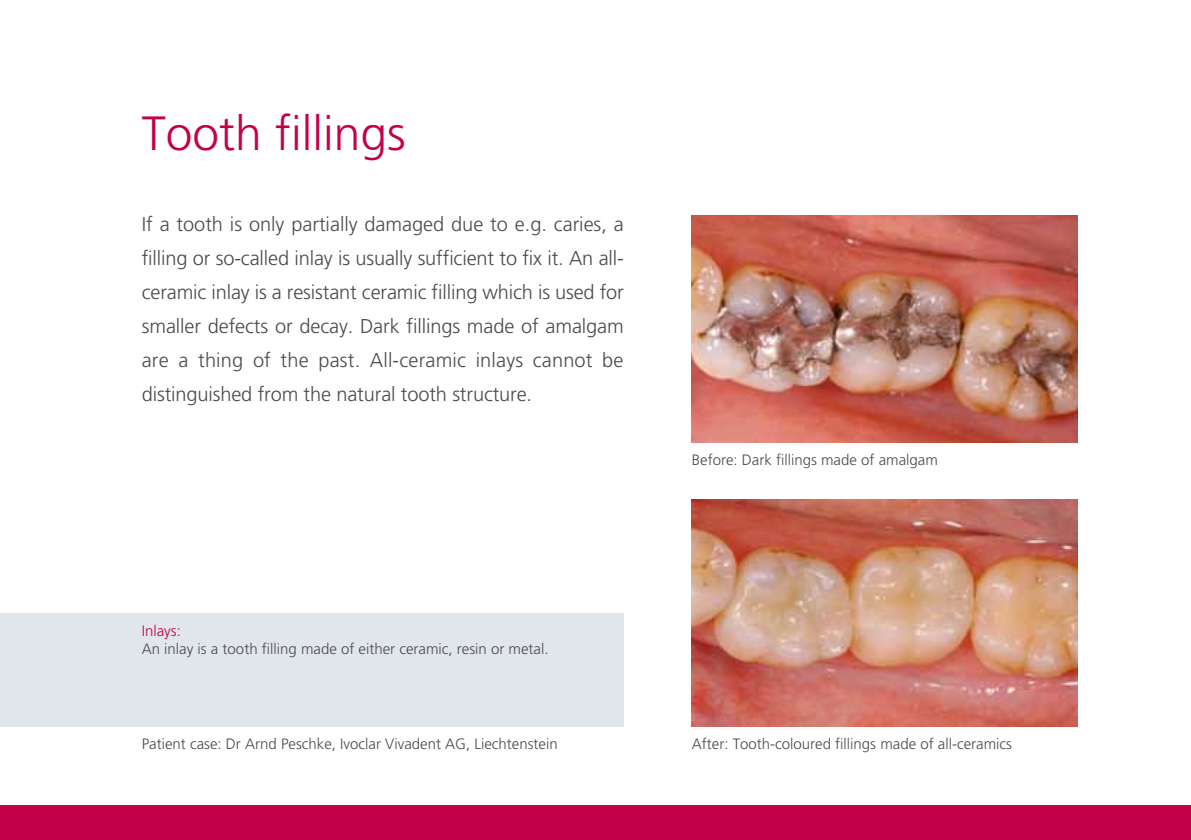
<style>
.page{position:relative;width:1191px;height:840px;background:#fff}
.page>*{position:absolute;margin:0;border:0;box-sizing:border-box;transform-origin:0 0}
.t1{font:300 48px "Frutiger";color:#c3004a}
.t2{font:300 20px/34px "Frutiger";letter-spacing:-.005em;color:#4b4b4d;text-align:justify}
.t3{font:300 15px "Frutiger";color:#4b4b4d}
.t4{font:300 15px "Frutiger";color:#c3004a}
</style>
<div class="page">
<img style="left:692px;top:215px;width:385px;height:227px">
<div style="left:0;top:805px;width:1191px;height:34px;background:#c3004a"></div>
<div style="left:0;top:612px;width:624px;height:114px;background:#e1e6eb"></div>
<img style="left:692px;top:499px;width:385px;height:227px">
<h1 class="t1" style="left:142px;top:106px;width:266px">Tooth fillings</h1>
<p class="t2" style="left:142px;top:207px;width:483px">If a tooth is only partially damaged due to e.g. caries, a filling or so-called inlay is usually sufficient to fix it. An all&shy;ceramic inlay is a resistant ceramic filling which is used for smaller defects or decay. Dark fillings made of amalgam are a thing of the past. All-ceramic inlays cannot be distinguished from the natural tooth structure.</p>
<p class="t4" style="left:142px;top:621px;width:41px">Inlays:</p>
<p class="t3" style="left:142px;top:639px;width:408px">An inlay is a tooth filling made of either ceramic, resin or metal.</p>
<p class="t3" style="left:692px;top:451px;width:247px">Before: Dark fillings made of amalgam</p>
<p class="t3" style="left:142px;top:735px;width:417px">Patient case: Dr Arnd Peschke, Ivoclar Vivadent AG, Liechtenstein</p>
<p class="t3" style="left:692px;top:735px;width:321px">After: Tooth-coloured fillings made of all-ceramics</p>
</div>
